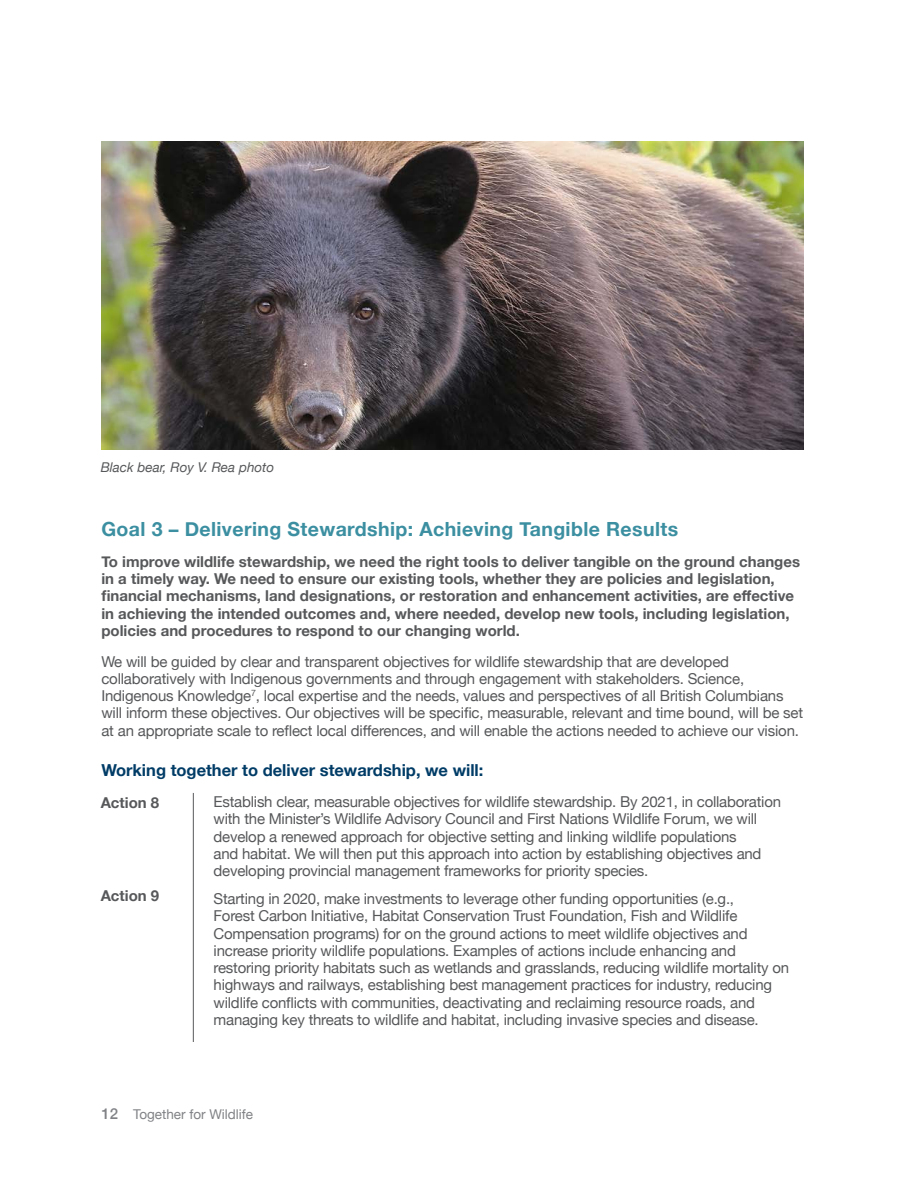
<style>
.page{position:relative;width:918px;height:1188px;background:#fff}
.page>*{position:absolute;margin:0;border:0;box-sizing:border-box;transform-origin:0 0}
.GOALS{font:700 19.5px "Helvetica Neue";letter-spacing:.02em;color:#3b8fa1}
.SECTION_HEADING{font:700 16.5px "Helvetica Neue";color:#013c67}
.Body{font:15px/17.2px "Helvetica Neue";letter-spacing:-.015em;color:#57585a}
.Body-2{font:700 15px/17.2px "Helvetica Neue";color:#57585a}
.Body-3{font:italic 13.5px "Helvetica Neue";color:#57585a}
.t1{font:13.5px "Helvetica Neue";color:#808285}
.s1{font-weight:500;font-size:15px}
</style>
<div class="page">
<img style="left:101px;top:142px;width:702px;height:308px">
<hr style="left:193px;top:793px;width:1px;height:90px;background:#57585a">
<hr style="left:193px;top:883px;width:1px;height:159px;background:#57585a">
<p class="Body-3" style="left:101px;top:458px;width:175px">Black bear, Roy V. Rea photo</p>
<p class="GOALS" style="left:101px;top:514px;width:578px">Goal 3 – Delivering Stewardship: Achieving Tangible Results</p>
<p class="Body-2" style="left:101px;top:553px;width:700px">To improve wildlife stewardship, we need the right tools to deliver tangible on the ground changes in a timely way. We need to ensure our existing tools, whether they are policies and legislation, financial mechanisms, land designations, or restoration and enhancement activities, are effective in achieving the intended outcomes and, where needed, develop new tools, including legislation, policies and procedures to respond to our changing world.</p>
<p class="Body" style="left:101px;top:654px;width:703px">We will be guided by clear and transparent objectives for wildlife stewardship that are developed collaboratively with Indigenous governments and through engagement with stakeholders. Science, Indigenous Knowledge<sup>7</sup>, local expertise and the needs, values and perspectives of all British Columbians will inform these objectives. Our objectives will be specific, measurable, relevant and time bound, will be set at an appropriate scale to reflect local differences, and will enable the actions needed to achieve our vision.</p>
<p class="SECTION_HEADING" style="left:101px;top:757px;width:384px">Working together to deliver stewardship, we will:</p>
<p class="Body-2" style="left:101px;top:794px;width:60px">Action 8</p>
<p class="Body" style="left:214px;top:794px;width:569px">Establish clear, measurable objectives for wildlife stewardship. By 2021, in collaboration with the Minister’s Wildlife Advisory Council and First Nations Wildlife Forum, we will develop a renewed approach for objective setting and linking wildlife populations<br>and habitat. We will then put this approach into action by establishing objectives and developing provincial management frameworks for priority species.</p>
<p class="Body-2" style="left:101px;top:887px;width:60px">Action 9</p>
<p class="Body" style="left:214px;top:891px;width:577px">Starting in 2020, make investments to leverage other funding opportunities (e.g.,<br>Forest Carbon Initiative, Habitat Conservation Trust Foundation, Fish and Wildlife Compensation programs) for on the ground actions to meet wildlife objectives and increase priority wildlife populations. Examples of actions include enhancing and restoring priority habitats such as wetlands and grasslands, reducing wildlife mortality on highways and railways, establishing best management practices for industry, reducing wildlife conflicts with communities, deactivating and reclaiming resource roads, and managing key threats to wildlife and habitat, including invasive species and disease.</p>
<p class="t1" style="left:102px;top:1105px;width:153px"><span class="s1">12</span> Together for Wildlife</p>
</div>
